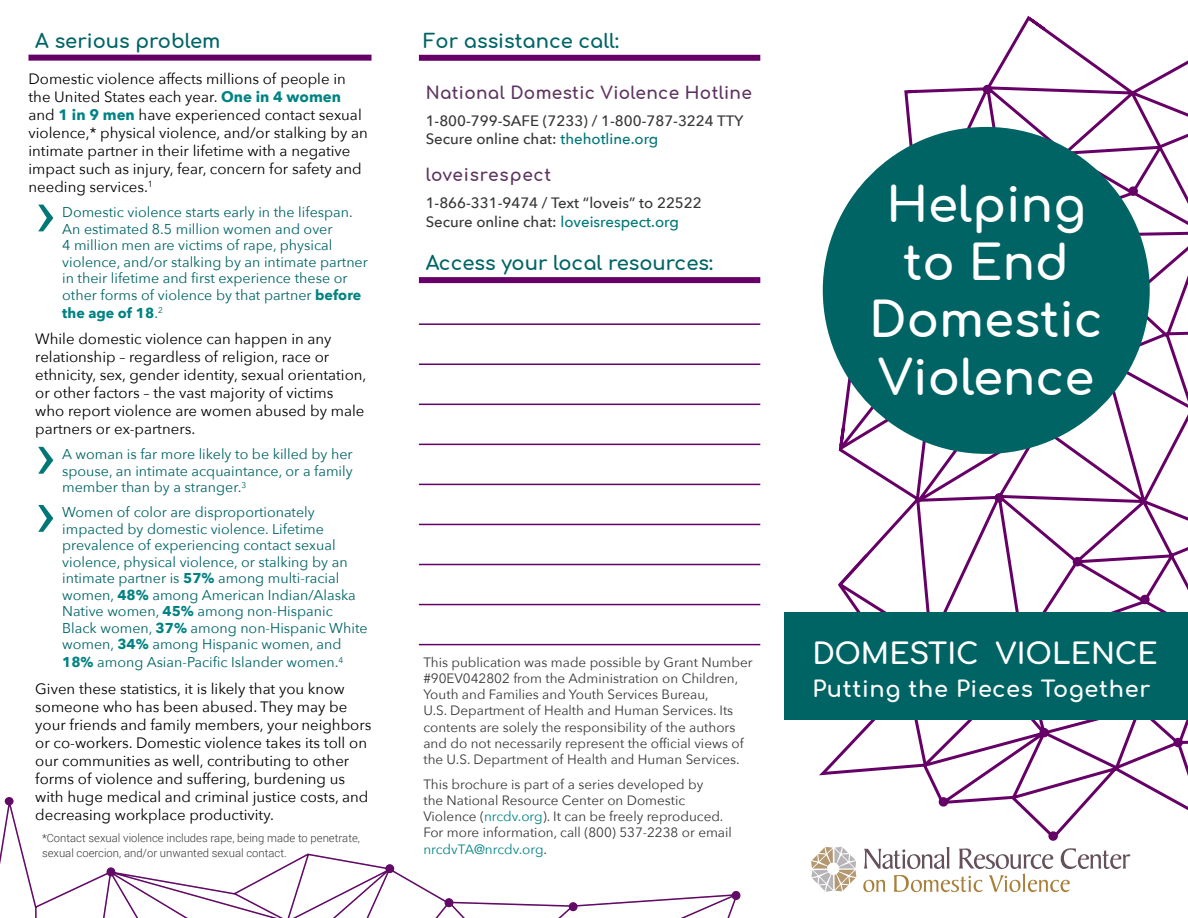
<style>
.page{position:relative;width:1188px;height:918px;background:#fff}
.page>*{position:absolute;margin:0;border:0;box-sizing:border-box;transform-origin:0 0}
.t1{font:69px "Roboto";color:#007776}
.t2{font:700 48px/57.6px "Comfortaa";color:#fff;text-align:center}
.t3{font:700 28.95px "Comfortaa";color:#fff}
.t4{font:700 22.35px "Comfortaa";letter-spacing:.03em;color:#fff}
.t5{font:700 19.5px "Comfortaa";color:#006465}
.t6{font:700 17.25px "Comfortaa";letter-spacing:.02em;color:#5d3360}
.t7{font:700 17.25px "Comfortaa";letter-spacing:.05em;color:#5d3360}
.t8{font:15px/18px "Avenir Next";color:#000}
.t9{font:500 15px/18px "Avenir Next";color:#373737}
.t10{font:14.25px/16.5px "Avenir Next";color:#006465}
.t11{font:13.5px/16.2px "Avenir Next";color:#373737}
.t12{font:300 11.25px/14.4px "Roboto";color:#373737}
.s1{font-weight:700;color:#008283}
.s2{color:#007776}
.s3{color:#008283}
</style>
<div class="page">
<hr style="left:419px;top:644px;width:341px;height:1px;background:#606">
<hr style="left:419px;top:604px;width:341px;height:1px;background:#606">
<hr style="left:419px;top:564px;width:341px;height:1px;background:#606">
<hr style="left:419px;top:524px;width:341px;height:1px;background:#606">
<hr style="left:419px;top:484px;width:341px;height:1px;background:#606">
<hr style="left:419px;top:444px;width:341px;height:1px;background:#606">
<hr style="left:419px;top:404px;width:341px;height:1px;background:#606">
<hr style="left:419px;top:364px;width:341px;height:1px;background:#606">
<hr style="left:419px;top:323px;width:341px;height:2px;background:#606">
<div style="left:419px;top:277px;width:341px;height:6px;background:#606"></div>
<div style="left:419px;top:55px;width:341px;height:6px;background:#606"></div>
<div style="left:28px;top:55px;width:344px;height:6px;background:#606"></div>
<svg style="left:850px;top:15px;width:338px;height:342px"></svg>
<div style="left:1128px;top:186px;width:10px;height:10px;border:3px solid #606;border-radius:50%"></div>
<div style="left:984px;top:86px;width:7px;height:7px;background:#610a66;border-radius:50%"></div>
<div style="left:983px;top:85px;width:9px;height:9px;border:3px solid #606;border-radius:50%"></div>
<svg style="left:805px;top:357px;width:383px;height:484px"></svg>
<div style="left:1074px;top:558px;width:7px;height:7px;background:#610a66;border-radius:50%"></div>
<div style="left:1073px;top:557px;width:9px;height:9px;border:3px solid #606;border-radius:50%"></div>
<div style="left:940px;top:799px;width:7px;height:6px;background:#610a66;border-radius:50%"></div>
<div style="left:939px;top:797px;width:9px;height:10px;border:3px solid #606;border-radius:50%"></div>
<div style="left:1048px;top:831px;width:10px;height:10px;border:3px solid #606;border-radius:50%"></div>
<div style="left:1041px;top:729px;width:6px;height:7px;background:#610a66;border-radius:50%"></div>
<div style="left:1039px;top:728px;width:10px;height:9px;border:3px solid #606;border-radius:50%"></div>
<div style="left:1142px;top:596px;width:6px;height:7px;background:#610a66;border-radius:50%"></div>
<div style="left:1140px;top:595px;width:10px;height:9px;border:3px solid #606;border-radius:50%"></div>
<div style="left:1175px;top:739px;width:6px;height:7px;background:#610a66;border-radius:50%"></div>
<div style="left:1173px;top:738px;width:10px;height:9px;border:3px solid #606;border-radius:50%"></div>
<svg style="left:836px;top:356px;width:207px;height:233px"></svg>
<div style="left:823px;top:127px;width:327px;height:327px;background:#006465;border-radius:50%"></div>
<div style="left:784px;top:613px;width:404px;height:107px;background:#006465"></div>
<svg style="left:815px;top:762px;width:114px;height:15px"></svg>
<svg style="left:0;top:800px;width:739px;height:118px"></svg>
<div style="left:569px;top:903px;width:8px;height:8px;background:#610a66;border-radius:50%"></div>
<div style="left:569px;top:902px;width:9px;height:9px;border:1px solid #610a66;border-radius:50%"></div>
<div style="left:5px;top:798px;width:8px;height:7px;background:#610a66;border-radius:50%"></div>
<div style="left:5px;top:797px;width:9px;height:8px;border:1px solid #610a66;border-radius:50%"></div>
<div style="left:107px;top:868px;width:8px;height:8px;background:#610a66;border-radius:50%"></div>
<div style="left:107px;top:867px;width:8px;height:9px;border:1px solid #610a66;border-radius:50%"></div>
<div style="left:386px;top:865px;width:8px;height:8px;background:#610a66;border-radius:50%"></div>
<div style="left:385px;top:864px;width:9px;height:9px;border:1px solid #610a66;border-radius:50%"></div>
<div style="left:732px;top:892px;width:8px;height:7px;background:#610a66;border-radius:50%"></div>
<div style="left:732px;top:891px;width:8px;height:9px;border:1px solid #610a66;border-radius:50%"></div>
<div style="left:445px;top:899px;width:8px;height:8px;background:#610a66;border-radius:50%"></div>
<div style="left:445px;top:898px;width:8px;height:9px;border:1px solid #610a66;border-radius:50%"></div>
<svg style="left:811px;top:847px;width:45px;height:45px"></svg>
<svg style="left:863px;top:847px;width:267px;height:45px"></svg>
<h1 class="t5" style="left:35px;top:23px;width:187px">A serious problem</h1>
<h1 class="t5" style="left:423px;top:23px;width:197px">For assistance call:</h1>
<p class="t8" style="left:28px;top:69px;width:341px">Domestic violence affects millions of people in the United States each year. <span class="s1">One in 4 women </span>and <span class="s1">1 in 9 men</span> have experienced contact sexual violence,* physical violence, and/or stalking by an intimate partner in their lifetime with a negative impact such as injury, fear, concern for safety and needing services.<sup>1</sup></p>
<p class="t1" style="left:35px;top:164px;width:22px">›</p>
<p class="t10" style="left:62px;top:203px;width:307px">Domestic violence starts early in the lifespan.<br>An estimated 8.5 million women and over<br>4 million men are victims of rape, physical violence, and/or stalking by an intimate partner</p>
<p class="t10" style="left:62px;top:269px;width:287px">in their lifetime and first experience these or</p>
<p class="t10" style="left:62px;top:285px;width:300px;line-height:18px">other forms of violence by that partner <span class="s1">before the age of 18</span>.<sup>2</sup></p>
<p class="t8" style="left:35px;top:329px;width:333px">While domestic violence can happen in any relationship – regardless of religion, race or ethnicity, sex, gender identity, sexual orientation, or other factors – the vast majority of victims<br>who report violence are women abused by male partners or ex-partners.</p>
<p class="t1" style="left:35px;top:406px;width:22px">›</p>
<p class="t10" style="left:62px;top:445px;width:292px;text-align:justify">A woman is far more likely to be killed by her spouse, an intimate acquaintance, or a family member than by a stranger.<sup>3</sup></p>
<p class="t1" style="left:35px;top:464px;width:22px">›</p>
<p class="t10" style="left:62px;top:504px;width:307px">Women of color are disproportionately impacted by domestic violence. Lifetime prevalence of experiencing contact sexual violence, physical violence, or stalking by an intimate partner is <span class="s1">57%</span> among multi-racial women, <span class="s1">48%</span> among American Indian/Alaska Native women, <span class="s1">45%</span> among non-Hispanic Black women, <span class="s1">37%</span> among non-Hispanic White women, <span class="s1">34%</span> among Hispanic women, and</p>
<p class="t10" style="left:62px;top:654px;width:283px"><span class="s1">18%</span> among Asian-Pacific Islander women.<sup>4</sup></p>
<p class="t8" style="left:35px;top:679px;width:338px">Given these statistics, it is likely that you know someone who has been abused. They may be your friends and family members, your neighbors or co-workers. Domestic violence takes its toll on our communities as well, contributing to other forms of violence and suffering, burdening us</p>
<h2 class="t6" style="left:426px;top:77px;width:328px">National Domestic Violence Hotline</h2>
<p class="t9" style="left:426px;top:111px;width:319px">1-800-799-SAFE (7233) / 1-800-787-3224 TTY<br>Secure online chat: <span class="s2">thehotline.org</span></p>
<h2 class="t7" style="left:426px;top:159px;width:127px">loveisrespect</h2>
<p class="t9" style="left:426px;top:193px;width:278px;line-height:18.9px">1-866-331-9474 / Text “loveis” to 22522<br>Secure online chat: <span class="s2">loveisrespect.org</span></p>
<h3 class="t5" style="left:426px;top:245px;width:289px">Access your local resources:</h3>
<p class="t11" style="left:423px;top:653px;width:331px">This publication was made possible by Grant Number #90EV042802 from the Administration on Children,<br>Youth and Families and Youth Services Bureau,</p>
<p class="t11" style="left:423px;top:702px;width:314px">U.S. Department of Health and Human Services. Its contents are solely the responsibility of the authors</p>
<p class="t11" style="left:423px;top:734px;width:322px">and do not necessarily represent the official views of</p>
<p class="t11" style="left:423px;top:751px;width:318px">the U.S. Department of Health and Human Services.</p>
<p class="t11" style="left:423px;top:775px;width:281px">This brochure is part of a series developed by</p>
<p class="t8" style="left:35px;top:787px;width:335px">with huge medical and criminal justice costs, and decreasing workplace productivity.</p>
<p class="t12" style="left:42px;top:831px;width:320px">*Contact sexual violence includes rape, being made to penetrate, sexual coercion, and/or unwanted sexual contact.</p>
<p class="t11" style="left:423px;top:792px;width:310px">the National Resource Center on Domestic Violence (<span class="s3">nrcdv.org</span>). It can be freely reproduced.<br>For more information, call (800) 537-2238 or email <span class="s3">nrcdvTA@nrcdv.org</span>.</p>
<p class="t2" style="left:869px;top:171px;width:235px">Helping to End<br>Domestic<br>Violence</p>
<p class="t3" style="left:812px;top:627px;width:347px">DOMESTIC VIOLENCE</p>
<p class="t4" style="left:812px;top:668px;width:339px">Putting the Pieces Together</p>
</div>
